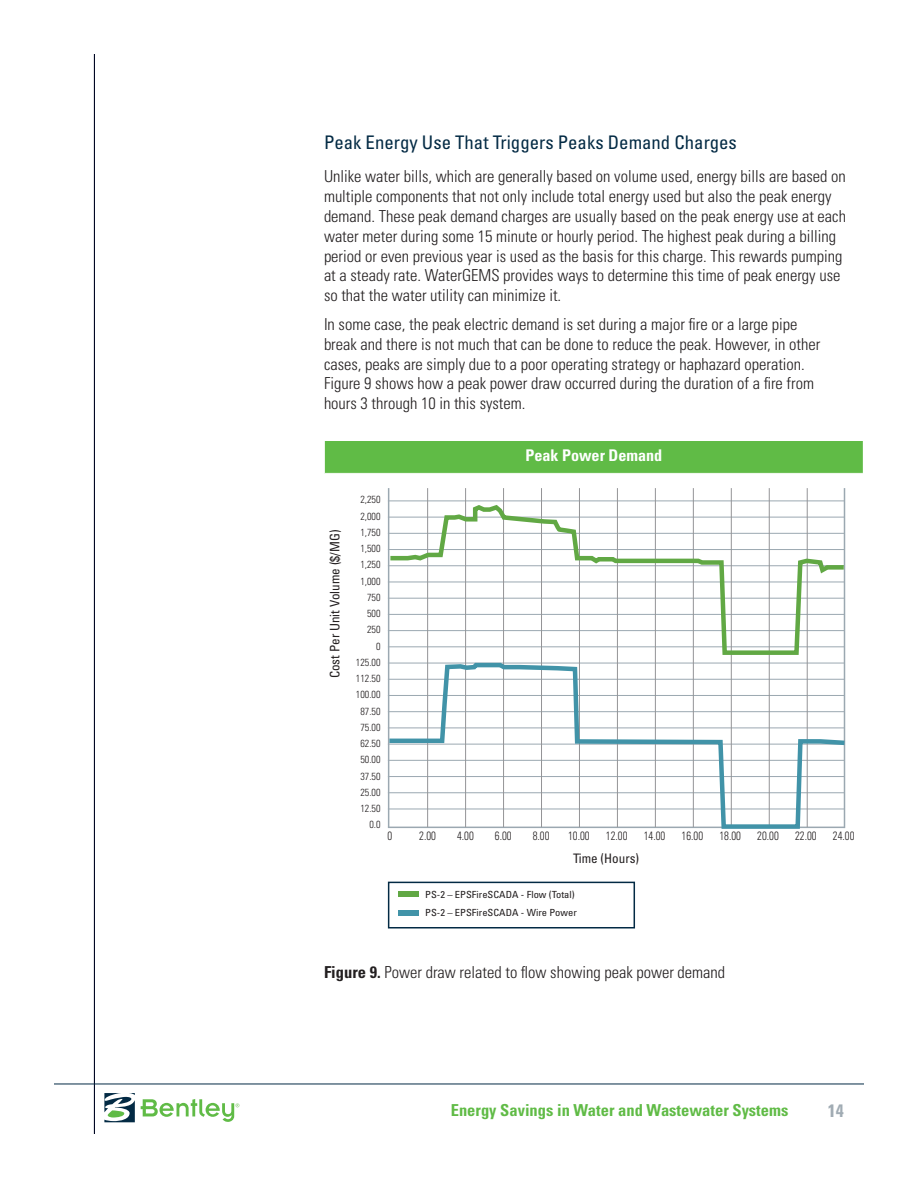
<style>
.page{position:relative;width:918px;height:1188px;background:#fff}
.page>*{position:absolute;margin:0;border:0;box-sizing:border-box;transform-origin:0 0}
.t1{font:condensed 18.75px "Univers";color:#032a44}
.t2{font:700 condensed 18px "Univers";color:#a1acb4}
.t3{font:300 condensed 16.5px/19.8px "Univers";color:#231f20}
.t4{font:700 condensed 16.5px "Univers";color:#60bb46}
.t5{font:700 condensed 16.05px "Univers";color:#fff}
.t6{font:condensed 13.05px "Univers";color:#231f20}
.t7{font:300 condensed 12px "Univers";color:#231f20;scale:.9 1}
.t8{font:300 condensed 10.35px/16.2px "Univers";color:#231f20;text-align:right}
.t9{font:condensed 9.75px/18.6px "Univers";color:#231f20;scale:1.07 1}
.s1{font-weight:700}
</style>
<div class="page">
<hr style="left:94px;top:54px;width:1px;height:1080px;background:#000723">
<hr style="left:54px;top:1084px;width:810px;height:1px;background:#032a44">
<svg style="left:141px;top:1099px;width:98px;height:23px"></svg>
<svg style="left:104px;top:1093px;width:31px;height:29px"></svg>
<hr style="left:388px;top:488px;width:1px;height:339px;background:#9ba8b1">
<hr style="left:844px;top:488px;width:1px;height:340px;background:#9ba8b1">
<hr style="left:427px;top:488px;width:1px;height:339px;background:#949497">
<hr style="left:503px;top:488px;width:1px;height:339px;background:#949497">
<hr style="left:617px;top:488px;width:1px;height:339px;background:#949497">
<hr style="left:731px;top:488px;width:1px;height:339px;background:#949497">
<hr style="left:693px;top:488px;width:1px;height:339px;background:#949497">
<hr style="left:465px;top:488px;width:1px;height:339px;background:#949497">
<hr style="left:579px;top:488px;width:1px;height:339px;background:#949497">
<hr style="left:541px;top:488px;width:1px;height:339px;background:#949497">
<hr style="left:655px;top:488px;width:1px;height:339px;background:#949497">
<hr style="left:769px;top:488px;width:1px;height:339px;background:#949497">
<hr style="left:807px;top:488px;width:1px;height:339px;background:#949497">
<div style="left:324px;top:441px;width:539px;height:32px;background:#60bb46"></div>
<hr style="left:324px;top:441px;width:1px;height:32px;background:#fff">
<div style="left:398px;top:891px;width:21px;height:6px;background:#61a844"></div>
<div style="left:398px;top:910px;width:21px;height:6px;background:#4193a8"></div>
<div style="left:388px;top:882px;width:247px;height:46px;border:2px solid #032a44"></div>
<svg style="left:386px;top:472px;width:462px;height:185px"></svg>
<svg style="left:387px;top:661px;width:459px;height:168px"></svg>
<p class="t1" style="left:324px;top:131px;width:414px">Peak Energy Use That Triggers Peaks Demand Charges</p>
<p class="t3" style="left:324px;top:167px;width:524px">Unlike water bills, which are generally based on volume used, energy bills are based on multiple components that not only include total energy used but also the peak energy demand. These peak demand charges are usually based on the peak energy use at each water meter during some 15 minute or hourly period. The highest peak during a billing period or even previous year is used as the basis for this charge. This rewards pumping at a steady rate. WaterGEMS provides ways to determine this time of peak energy use so that the water utility can minimize it.</p>
<p class="t3" style="left:324px;top:314px;width:498px">In some case, the peak electric demand is set during a major fire or a large pipe break and there is not much that can be done to reduce the peak. However, in other cases, peaks are simply due to a poor operating strategy or haphazard operation.<br>Figure 9 shows how a peak power draw occurred during the duration of a fire from hours 3 through 10 in this system.</p>
<p class="t6" style="left:327px;top:678px;width:150px;rotate:-90deg">Cost Per Unit Volume ($/MG)</p>
<p class="t8" style="left:356px;top:492px;width:26px">2,250<br>2,000<br>1,750<br>1,500<br>1,250<br>1,000<br>750<br>500<br>250<br>0<br>125.00<br>112.50<br>100.00<br>87.50<br>75.00<br>62.50<br>50.00<br>37.50<br>25.00<br>12.50<br>0.0</p>
<p class="t5" style="left:525px;top:445px;width:138px">Peak Power Demand</p>
<p class="t7" style="left:387px;top:828px;width:7px">0</p>
<p class="t7" style="left:419px;top:828px;width:20px">2.00</p>
<p class="t7" style="left:457px;top:828px;width:20px">4.00</p>
<p class="t7" style="left:495px;top:828px;width:20px">6.00</p>
<p class="t7" style="left:533px;top:828px;width:20px">8.00</p>
<p class="t7" style="left:568px;top:828px;width:25px">10.00</p>
<p class="t7" style="left:606px;top:828px;width:25px">12.00</p>
<p class="t7" style="left:644px;top:828px;width:25px">14.00</p>
<p class="t7" style="left:682px;top:828px;width:25px">16.00</p>
<p class="t7" style="left:719px;top:828px;width:25px">18.00</p>
<p class="t7" style="left:757px;top:828px;width:25px">20.00</p>
<p class="t7" style="left:795px;top:828px;width:25px">22.00</p>
<p class="t7" style="left:833px;top:828px;width:25px">24.00</p>
<p class="t6" style="left:573px;top:850px;width:68px">Time (Hours)</p>
<p class="t9" style="left:425px;top:885px;width:143px">PS-2 – EPSFireSCADA - Flow (Total)<br>PS-2 – EPSFireSCADA - Wire Power</p>
<p class="t3" style="left:324px;top:962px;width:403px"><span class="s1">Figure 9.</span> Power draw related to flow showing peak power demand</p>
<p class="t4" style="left:451px;top:1100px;width:339px">Energy Savings in Water and Wastewater Systems</p>
<p class="t2" style="left:828px;top:1099px;width:17px">14</p>
</div>
